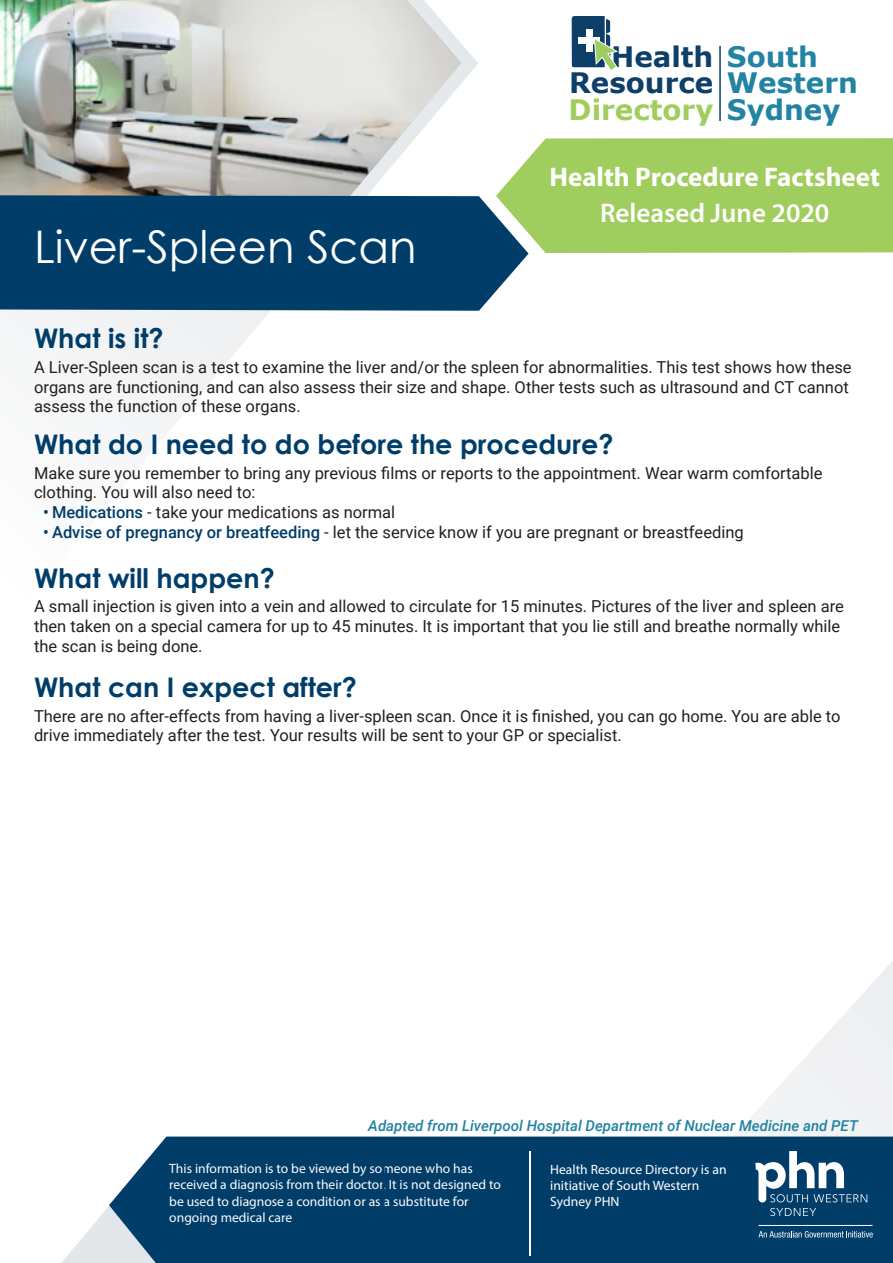
<style>
.page{position:relative;width:893px;height:1263px;background:#fff}
.page>*{position:absolute;margin:0;border:0;box-sizing:border-box;transform-origin:0 0}
.t1{font:45px "Century Gothic";color:#fff}
.t2{font:700 28.2px/26.7px "Verdana";color:#0e3f69;text-align:justify}
.t3{font:700 28.2px/26.7px "Verdana";color:#2383a2}
.General_paragraphs{font:700 27px "Century Gothic";color:#003d69}
.t4{font:700 27px "Myriad Pro";color:#fff}
.t5{font:600 27px "Myriad Pro";color:#fff}
.General_paragraphs-2{font:16.5px/19.8px "Roboto";color:#231f20}
.t6{font:italic 500 15px "Roboto";color:#2182a2}
.t7{font:13.5px/16.2px "Myriad Pro";color:#fafbfb}
.t8{font:13.5px/16.2px "Myriad Pro";color:#fff}
.s1{color:#a0ce5e}
.s2{font-weight:500;color:#003d69}
</style>
<div class="page">
<svg style="left:734px;top:961px;width:159px;height:175px"></svg>
<svg style="left:61px;top:1206px;width:48px;height:57px"></svg>
<div style="left:109px;top:1136px;width:784px;height:127px;background:#003d69"></div>
<svg style="left:770px;top:1208px;width:46px;height:8px"></svg>
<svg style="left:755px;top:1151px;width:112px;height:51px"></svg>
<svg style="left:758px;top:1231px;width:115px;height:6px"></svg>
<hr style="left:529px;top:1151px;width:2px;height:105px;background:#fff">
<svg style="left:0;top:0;width:478px;height:452px"></svg>
<svg style="left:572px;top:16px;width:44px;height:54px"></svg>
<hr style="left:719px;top:46px;width:2px;height:75px;background:#0e3f69">
<div style="left:0;top:195px;width:529px;height:116px;background:#003d69"></div>
<svg style="left:496px;top:138px;width:397px;height:115px;background:#a3ce66"></svg>
<hr style="left:382px;top:1142px;width:3px;height:101px;background:#003d69">
<p class="t2" style="left:569px;top:43px;width:146px;text-indent:43px">Health Resource <span class="s1">Directory</span></p>
<p class="t3" style="left:727px;top:43px;width:132px">South<br>Western<br>Sydney</p>
<p class="t1" style="left:34px;top:215px;width:384px">Liver-Spleen Scan</p>
<p class="t4" style="left:550px;top:159px;width:332px">Health Procedure Factsheet</p>
<p class="t5" style="left:600px;top:196px;width:231px">Released June 2020</p>
<p class="General_paragraphs" style="left:34px;top:318px;width:131px">What is it?</p>
<p class="General_paragraphs-2" style="left:34px;top:356px;width:819px">A Liver-Spleen scan is a test to examine the liver and/or the spleen for abnormalities. This test shows how these organs are functioning, and can also assess their size and shape. Other tests such as ultrasound and CT cannot assess the function of these organs.</p>
<p class="General_paragraphs" style="left:34px;top:424px;width:581px">What do I need to do before the procedure?</p>
<p class="General_paragraphs-2" style="left:34px;top:462px;width:790px">Make sure you remember to bring any previous films or reports to the appointment. Wear warm comfortable clothing. You will also need to:</p>
<p class="General_paragraphs-2" style="left:43px;top:502px;width:354px"><span class="s2">• Medications</span> - take your medications as normal</p>
<p class="General_paragraphs-2" style="left:43px;top:522px;width:702px"><span class="s2">• Advise of pregnancy or breatfeeding</span> - let the service know if you are pregnant or breastfeeding</p>
<p class="General_paragraphs" style="left:34px;top:558px;width:242px">What will happen?</p>
<p class="General_paragraphs-2" style="left:34px;top:596px;width:811px">A small injection is given into a vein and allowed to circulate for 15 minutes. Pictures of the liver and spleen are then taken on a special camera for up to 45 minutes. It is important that you lie still and breathe normally while the scan is being done.</p>
<p class="General_paragraphs" style="left:34px;top:667px;width:324px">What can I expect after?</p>
<p class="General_paragraphs-2" style="left:34px;top:705px;width:808px">There are no after-effects from having a liver-spleen scan. Once it is finished, you can go home. You are able to drive immediately after the test. Your results will be sent to your GP or specialist.</p>
<p class="t6" style="left:368px;top:1115px;width:491px">Adapted from Liverpool Hospital Department of Nuclear Medicine and PET</p>
<p class="t7" style="left:169px;top:1160px;width:333px">This information is to be viewed by someone who has received a diagnosis from their doctor. It is not designed to be used to diagnose a condition or as a substitute for ongoing medical care</p>
<p class="t8" style="left:550px;top:1161px;width:178px">Health Resource Directory is an initiative of South Western<br>Sydney PHN</p>
</div>
